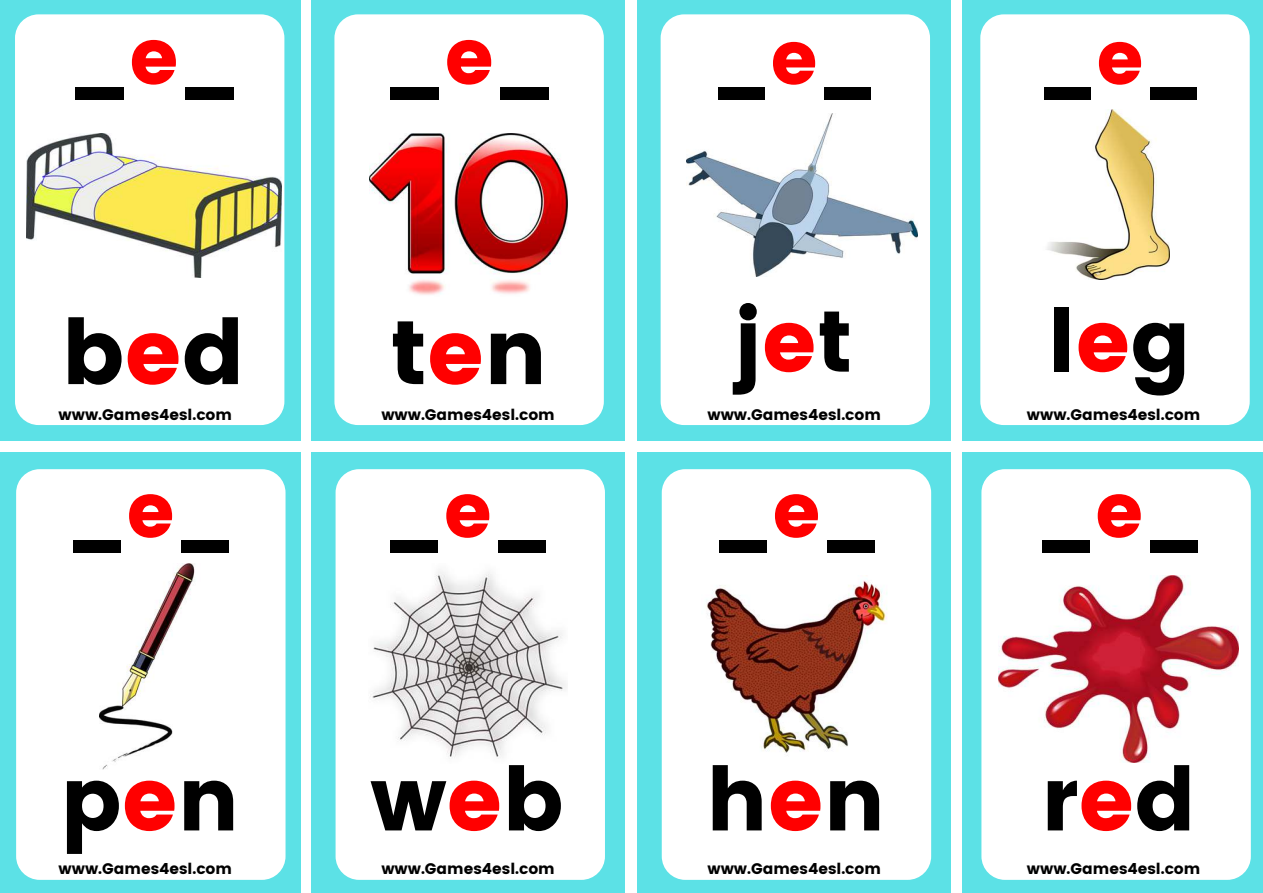
<style>
.page{position:relative;width:1263px;height:893px;background:#fff}
.page>*{position:absolute;margin:0;border:0;box-sizing:border-box;transform-origin:0 0}
.t1{font:90.3px "Poppins";color:#000}
.t2{font:88.2px "Poppins";color:#000}
.t3{font:86.4px "Poppins";color:#000}
.t4{font:78.15px "Poppins";color:#000}
.t5{font:76.5px "Poppins";color:#000}
.t6{font:75px "Poppins";color:#000}
.t7{font:15.3px "Poppins";color:#000}
.s1{color:#f00}
</style>
<div class="page">
<div style="left:0;top:0;width:300px;height:441px;background:#5ce1e6"></div>
<div style="left:312px;top:0;width:313px;height:441px;background:#5ce1e6"></div>
<div style="left:637px;top:0;width:313px;height:441px;background:#5ce1e6"></div>
<div style="left:962px;top:0;width:301px;height:441px;background:#5ce1e6"></div>
<div style="left:0;top:452px;width:300px;height:440px;background:#5ce1e6"></div>
<div style="left:312px;top:452px;width:313px;height:440px;background:#5ce1e6"></div>
<div style="left:637px;top:452px;width:313px;height:440px;background:#5ce1e6"></div>
<div style="left:962px;top:452px;width:301px;height:440px;background:#5ce1e6"></div>
<div style="left:15px;top:14px;width:269px;height:411px;background:#fff;border-radius:24px"></div>
<div style="left:334px;top:14px;width:270px;height:411px;background:#fff;border-radius:24px"></div>
<div style="left:661px;top:14px;width:269px;height:411px;background:#fff;border-radius:24px"></div>
<div style="left:980px;top:14px;width:270px;height:411px;background:#fff;border-radius:24px"></div>
<div style="left:16px;top:469px;width:270px;height:410px;background:#fff;border-radius:24px"></div>
<div style="left:336px;top:469px;width:269px;height:410px;background:#fff;border-radius:24px"></div>
<div style="left:662px;top:469px;width:269px;height:410px;background:#fff;border-radius:24px"></div>
<div style="left:981px;top:469px;width:270px;height:410px;background:#fff;border-radius:24px"></div>
<img style="left:706px;top:581px;width:181px;height:172px">
<img style="left:998px;top:575px;width:240px;height:187px">
<img style="left:99px;top:563px;width:96px;height:206px">
<img style="left:370px;top:571px;width:196px;height:188px">
<img style="left:687px;top:113px;width:230px;height:163px">
<img style="left:1047px;top:109px;width:123px;height:170px">
<img style="left:26px;top:133px;width:256px;height:144px">
<img style="left:369px;top:133px;width:198px;height:162px">
<h3 class="t4" style="left:68px;top:11px;width:173px">_<span class="s1">e</span>_</h3>
<h1 class="t1" style="left:62px;top:300px;width:185px">b<span class="s1">e</span>d</h1>
<h3 class="t4" style="left:383px;top:11px;width:173px">_<span class="s1">e</span>_</h3>
<h1 class="t1" style="left:390px;top:300px;width:159px">t<span class="s1">e</span>n</h1>
<h3 class="t6" style="left:712px;top:14px;width:166px">_<span class="s1">e</span>_</h3>
<h3 class="t3" style="left:734px;top:291px;width:120px">j<span class="s1">e</span>t</h3>
<h3 class="t6" style="left:1038px;top:14px;width:166px">_<span class="s1">e</span>_</h3>
<h3 class="t3" style="left:1048px;top:291px;width:144px">l<span class="s1">e</span>g</h3>
<p class="t7" style="left:59px;top:405px;width:175px">www.Games4esl.com</p>
<p class="t7" style="left:381px;top:405px;width:175px">www.Games4esl.com</p>
<p class="t7" style="left:707px;top:405px;width:175px">www.Games4esl.com</p>
<p class="t7" style="left:1027px;top:405px;width:175px">www.Games4esl.com</p>
<h3 class="t5" style="left:67px;top:466px;width:169px">_<span class="s1">e</span>_</h3>
<h2 class="t2" style="left:60px;top:748px;width:181px">p<span class="s1">e</span>n</h2>
<h3 class="t5" style="left:384px;top:466px;width:169px">_<span class="s1">e</span>_</h3>
<h2 class="t2" style="left:370px;top:748px;width:195px">w<span class="s1">e</span>b</h2>
<h3 class="t5" style="left:713px;top:466px;width:169px">_<span class="s1">e</span>_</h3>
<h2 class="t2" style="left:706px;top:748px;width:181px">h<span class="s1">e</span>n</h2>
<h3 class="t5" style="left:1035px;top:466px;width:169px">_<span class="s1">e</span>_</h3>
<h2 class="t2" style="left:1041px;top:748px;width:156px">r<span class="s1">e</span>d</h2>
<p class="t7" style="left:59px;top:859px;width:175px">www.Games4esl.com</p>
<p class="t7" style="left:381px;top:859px;width:175px">www.Games4esl.com</p>
<p class="t7" style="left:707px;top:859px;width:175px">www.Games4esl.com</p>
<p class="t7" style="left:1027px;top:859px;width:175px">www.Games4esl.com</p>
</div>
